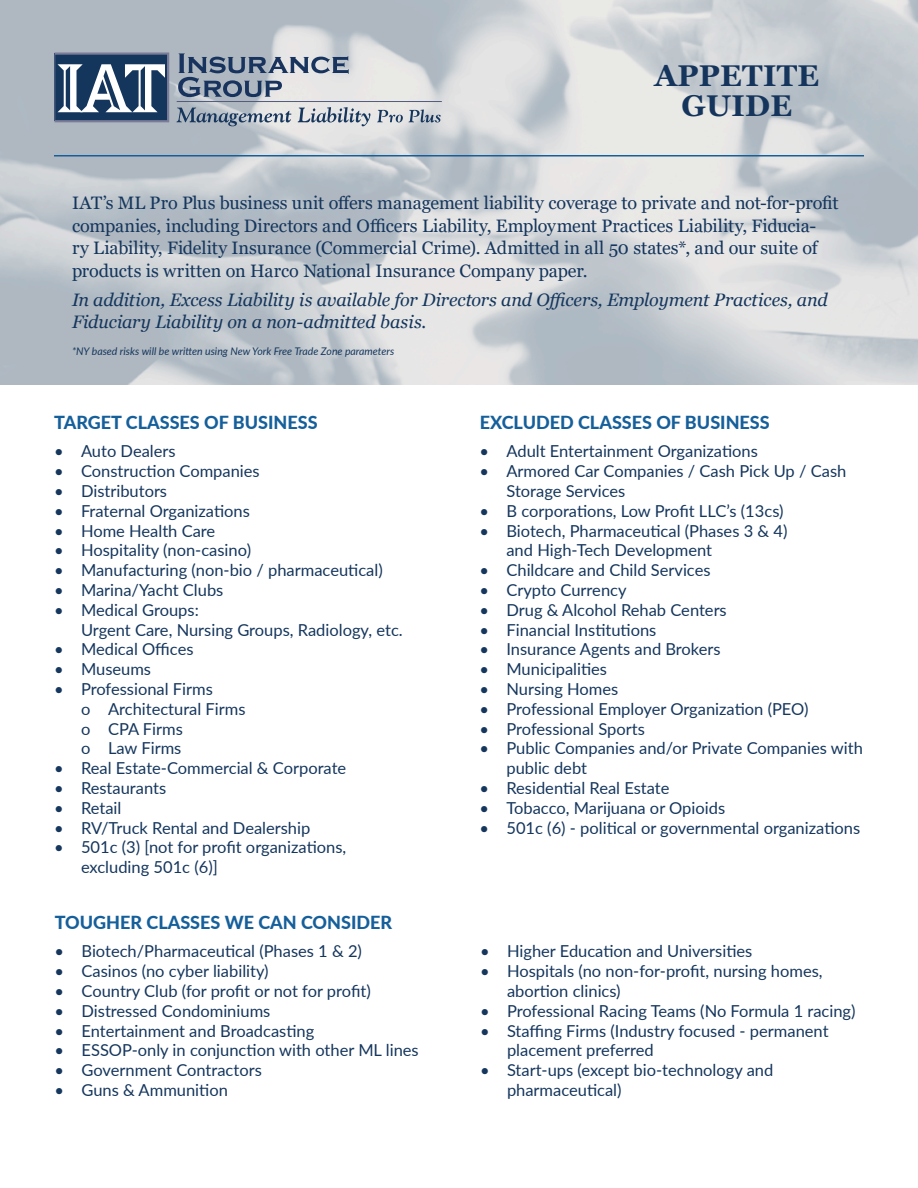
<style>
.page{position:relative;width:918px;height:1188px;background:#fff}
.page>*{position:absolute;margin:0;border:0;box-sizing:border-box;transform-origin:0 0}
.t1{font:700 30px/30px "Georgia";letter-spacing:.01em;color:#15355c;text-align:center}
.t2{font:18px/22.5px "Georgia";letter-spacing:-.005em;color:#15365d}
.t3{font:italic 18px "Georgia";letter-spacing:-.01em;color:#15365d}
.t4{font:800 18px "Lato";color:#155f9b}
.t5{font:16.5px/19.8px "Lato";color:#15365d}
.t6{font:italic 10.5px "Lato";color:#15365d}
</style>
<div class="page">
<img style="left:0;top:0;width:918px;height:385px">
<hr style="left:177px;top:101px;width:265px;height:1px;background:#545c7e">
<svg style="left:178px;top:53px;width:171px;height:44px;background:#97a2b1"></svg>
<svg style="left:55px;top:52px;width:114px;height:70px"></svg>
<svg style="left:177px;top:108px;width:114px;height:18px;background:#99a5b2"></svg>
<svg style="left:298px;top:107px;width:72px;height:19px"></svg>
<svg style="left:377px;top:110px;width:26px;height:12px"></svg>
<svg style="left:409px;top:110px;width:32px;height:12px"></svg>
<hr style="left:54px;top:155px;width:810px;height:2px;background:#155f9b">
<p class="t1" style="left:655px;top:60px;width:166px">APPETITE<br>GUIDE</p>
<p class="t2" style="left:72px;top:192px;width:768px">IAT’s ML Pro Plus business unit offers management liability coverage to private and not-for-profit companies, including Directors and Officers Liability, Employment Practices Liability, Fiducia-<br>ry Liability, Fidelity Insurance (Commercial Crime). Admitted in all 50 states*, and our suite of products is written on Harco National Insurance Company paper.</p>
<p class="t3" style="left:72px;top:288px;width:757px">In addition, Excess Liability is available for Directors and Officers, Employment Practices, and</p>
<p class="t3" style="left:72px;top:310px;width:356px">Fiduciary Liability on a non-admitted basis.</p>
<p class="t6" style="left:72px;top:343px;width:324px">*NY based risks will be written using New York Free Trade Zone parameters</p>
<p class="t4" style="left:54px;top:409px;width:265px">TARGET CLASSES OF BUSINESS</p>
<p class="t5" style="left:54px;top:441px;width:123px">• Auto Dealers</p>
<p class="t5" style="left:54px;top:461px;width:207px">• Construction Companies</p>
<p class="t5" style="left:54px;top:481px;width:115px">• Distributors</p>
<p class="t5" style="left:54px;top:500px;width:197px">• Fraternal Organizations</p>
<p class="t5" style="left:54px;top:520px;width:163px">• Home Health Care</p>
<p class="t5" style="left:54px;top:540px;width:199px">• Hospitality (non-casino)</p>
<p class="t5" style="left:54px;top:560px;width:330px">• Manufacturing (non-bio / pharmaceutical)</p>
<p class="t5" style="left:54px;top:580px;width:171px">• Marina/Yacht Clubs</p>
<p class="t5" style="left:81px;top:599px;width:323px;text-indent:-27px">• Medical Groups:<br>Urgent Care, Nursing Groups, Radiology, etc.</p>
<p class="t5" style="left:54px;top:639px;width:141px">• Medical Offices</p>
<p class="t5" style="left:54px;top:659px;width:99px">• Museums</p>
<p class="t5" style="left:54px;top:679px;width:160px">• Professional Firms</p>
<p class="t5" style="left:81px;top:698px;width:166px">o Architectural Firms</p>
<p class="t5" style="left:81px;top:718px;width:103px">o CPA Firms</p>
<p class="t5" style="left:81px;top:738px;width:102px">o Law Firms</p>
<p class="t5" style="left:54px;top:758px;width:294px">• Real Estate-Commercial &amp; Corporate</p>
<p class="t5" style="left:54px;top:778px;width:114px">• Restaurants</p>
<p class="t5" style="left:54px;top:797px;width:69px">• Retail</p>
<p class="t5" style="left:54px;top:817px;width:258px">• RV/Truck Rental and Dealership</p>
<p class="t5" style="left:81px;top:837px;width:267px;text-indent:-27px">• 501c (3) [not for profit organizations, excluding 501c (6)]</p>
<p class="t4" style="left:55px;top:909px;width:339px">TOUGHER CLASSES WE CAN CONSIDER</p>
<p class="t5" style="left:55px;top:941px;width:309px">• Biotech/Pharmaceutical (Phases 1 &amp; 2)</p>
<p class="t5" style="left:55px;top:961px;width:216px">• Casinos (no cyber liability)</p>
<p class="t5" style="left:55px;top:980px;width:318px">• Country Club (for profit or not for profit)</p>
<p class="t5" style="left:55px;top:1000px;width:217px">• Distressed Condominiums</p>
<p class="t5" style="left:55px;top:1020px;width:261px">• Entertainment and Broadcasting</p>
<p class="t5" style="left:55px;top:1040px;width:366px">• ESSOP-only in conjunction with other ML lines</p>
<p class="t5" style="left:55px;top:1060px;width:209px">• Government Contractors</p>
<p class="t5" style="left:55px;top:1079px;width:175px">• Guns &amp; Ammunition</p>
<p class="t4" style="left:480px;top:409px;width:292px">EXCLUDED CLASSES OF BUSINESS</p>
<p class="t5" style="left:479px;top:441px;width:280px">• Adult Entertainment Organizations</p>
<p class="t5" style="left:506px;top:461px;width:341px;text-indent:-27px">• Armored Car Companies / Cash Pick Up / Cash<br>Storage Services</p>
<p class="t5" style="left:479px;top:500px;width:306px">• B corporations, Low Profit LLC’s (13cs)</p>
<p class="t5" style="left:506px;top:520px;width:282px;text-indent:-27px">• Biotech, Pharmaceutical (Phases 3 &amp; 4) and High-Tech Development</p>
<p class="t5" style="left:479px;top:560px;width:233px">• Childcare and Child Services</p>
<p class="t5" style="left:479px;top:580px;width:149px">• Crypto Currency</p>
<p class="t5" style="left:479px;top:599px;width:249px">• Drug &amp; Alcohol Rehab Centers</p>
<p class="t5" style="left:479px;top:619px;width:179px">• Financial Institutions</p>
<p class="t5" style="left:479px;top:639px;width:243px">• Insurance Agents and Brokers</p>
<p class="t5" style="left:479px;top:659px;width:129px">• Municipalities</p>
<p class="t5" style="left:479px;top:679px;width:140px">• Nursing Homes</p>
<p class="t5" style="left:479px;top:698px;width:331px">• Professional Employer Organization (PEO)</p>
<p class="t5" style="left:479px;top:718px;width:167px">• Professional Sports</p>
<p class="t5" style="left:506px;top:738px;width:358px;text-indent:-27px">• Public Companies and/or Private Companies with public debt</p>
<p class="t5" style="left:479px;top:778px;width:192px">• Residential Real Estate</p>
<p class="t5" style="left:479px;top:797px;width:247px">• Tobacco, Marijuana or Opioids</p>
<p class="t5" style="left:479px;top:817px;width:382px">• 501c (6) - political or governmental organizations</p>
<p class="t5" style="left:480px;top:941px;width:274px">• Higher Education and Universities</p>
<p class="t5" style="left:507px;top:961px;width:317px;text-indent:-27px">• Hospitals (no non-for-profit, nursing homes, abortion clinics)</p>
<p class="t5" style="left:480px;top:1000px;width:377px">• Professional Racing Teams (No Formula 1 racing)</p>
<p class="t5" style="left:507px;top:1020px;width:323px;text-indent:-27px">• Staffing Firms (Industry focused - permanent placement preferred</p>
<p class="t5" style="left:507px;top:1060px;width:268px;text-indent:-27px">• Start-ups (except bio-technology and pharmaceutical)</p>
</div>
